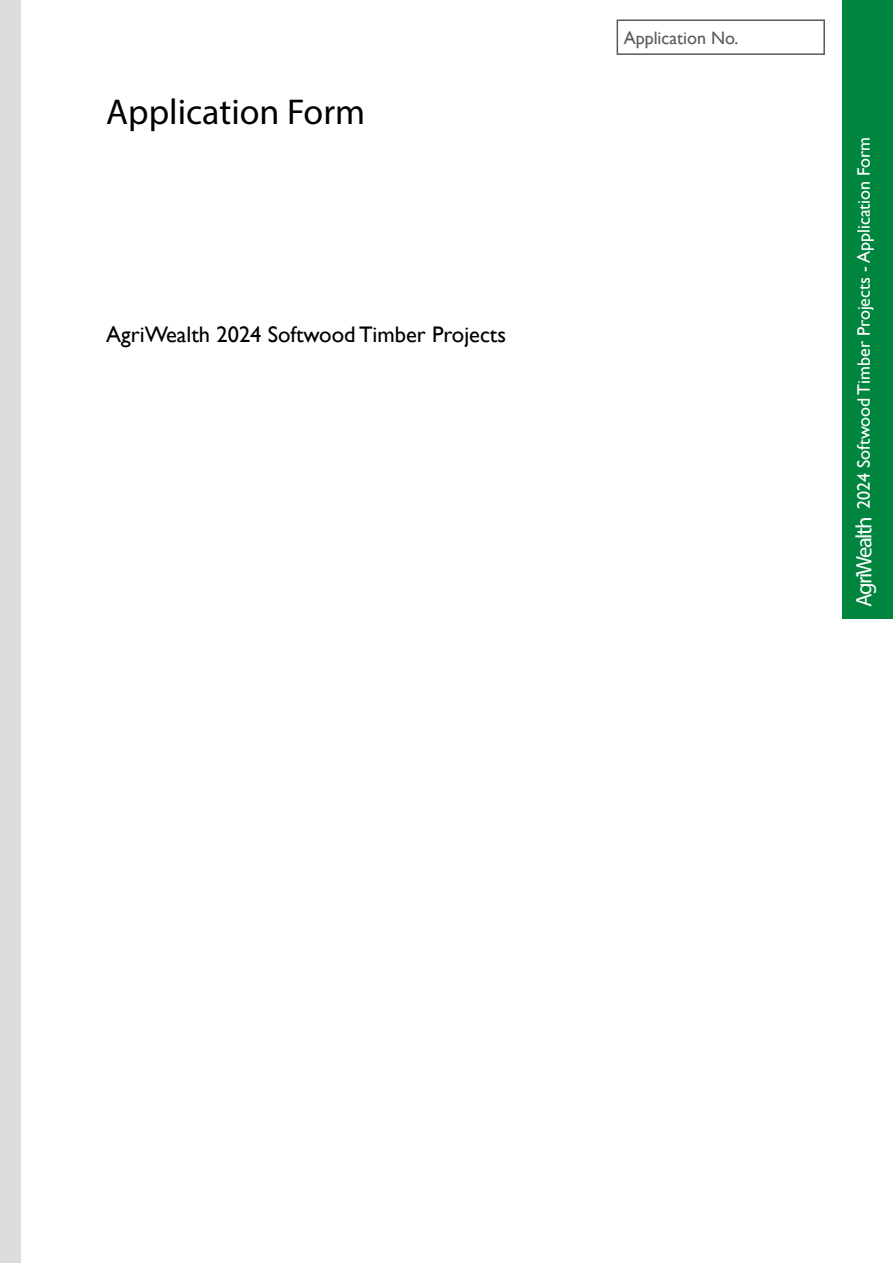
<style>
.page{position:relative;width:893px;height:1263px;background:#fff}
.page>*{position:absolute;margin:0;border:0;box-sizing:border-box;transform-origin:0 0}
.t1{font:36px "Myriad Pro";color:#000}
.t2{font:22.5px "Gill Sans";color:#000}
.t3{font:22.5px "Myriad Pro";letter-spacing:-.07em;color:#fff}
.t4{font:18px "Gill Sans";color:#fff}
.t5{font:18px "Gill Sans";color:#58595b}
</style>
<div class="page">
<div style="left:617px;top:19px;width:208px;height:36px;border:2px solid #58595b"></div>
<div style="left:0;top:0;width:21px;height:1263px;background:#dcddde"></div>
<div style="left:843px;top:0;width:50px;height:619px;background:#00853f"></div>
<h1 class="t1" style="left:106px;top:90px;width:260px">Application Form</h1>
<p class="t2" style="left:106px;top:321px;width:401px">AgriWealth 2024 Softwood Timber Projects</p>
<p class="t5" style="left:624px;top:27px;width:116px">Application No.</p>
<p class="t4" style="left:853px;top:509px;width:374px;rotate:-90deg">2024 Softwood Timber Projects - Application Form</p>
<p class="t3" style="left:850px;top:607px;width:92px;rotate:-90deg">AgriWealth</p>
</div>
